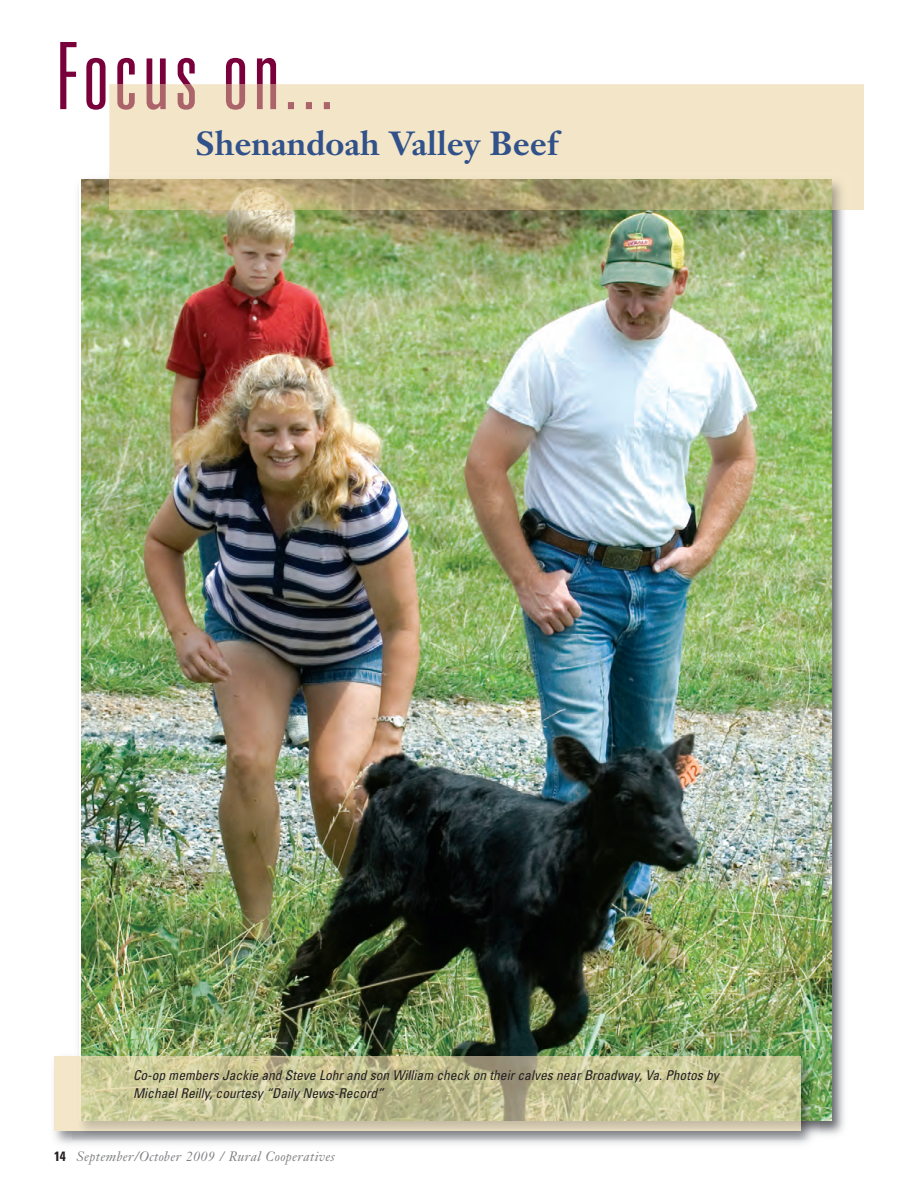
<style>
.page{position:relative;width:918px;height:1188px;background:#fff}
.page>*{position:absolute;margin:0;border:0;box-sizing:border-box;transform-origin:0 0}
.t1{font:300 ultra-condensed 93px "Univers";letter-spacing:.055em;color:#7a003b}
.t2{font:700 33px "Janson Text";color:#31518b}
.t3{font:italic condensed 13.5px/18px "Univers";color:#231f20}
.t4{font:italic 13.5px "Janson Text";letter-spacing:.025em;color:#808285}
.s1{font-family:"Univers";font-weight:700;font-style:normal;font-stretch:condensed;color:#231f20}
</style>
<div class="page">
<img style="left:78px;top:188px;width:766px;height:947px">
<img style="left:82px;top:179px;width:749px;height:941px">
<div style="left:109px;top:84px;width:755px;height:126px;background:#f3e5c7"></div>
<img style="left:109px;top:172px;width:742px;height:38px">
<hr style="left:831px;top:179px;width:1px;height:31px;background:#f3e5c7">
<svg style="left:109px;top:84px;width:221px;height:26px;background:#dfc2ae"></svg>
<img style="left:54px;top:1050px;width:766px;height:94px">
<div style="left:54px;top:1057px;width:18px;height:74px;background:#f4e7c9"></div>
<img style="left:72px;top:1057px;width:8px;height:74px">
<img style="left:80px;top:1120px;width:720px;height:11px">
<hr style="left:80px;top:1057px;width:2px;height:63px;background:#f4e7c9">
<img style="left:82px;top:1057px;width:718px;height:63px">
<h1 class="t1" style="left:56px;top:42px;width:279px">Focus on...</h1>
<h2 class="t2" style="left:196px;top:130px;width:364px">Shenandoah Valley Beef</h2>
<p class="t3" style="left:133px;top:1067px;width:587px">Co-op members Jackie and Steve Lohr and son William check on their calves near Broadway, Va. Photos by<br>Michael Reilly, courtesy “Daily News-Record”</p>
<p class="t4" style="left:54px;top:1151px;width:282px"><span class="s1">14</span> September/October 2009 / Rural Cooperatives</p>
</div>
